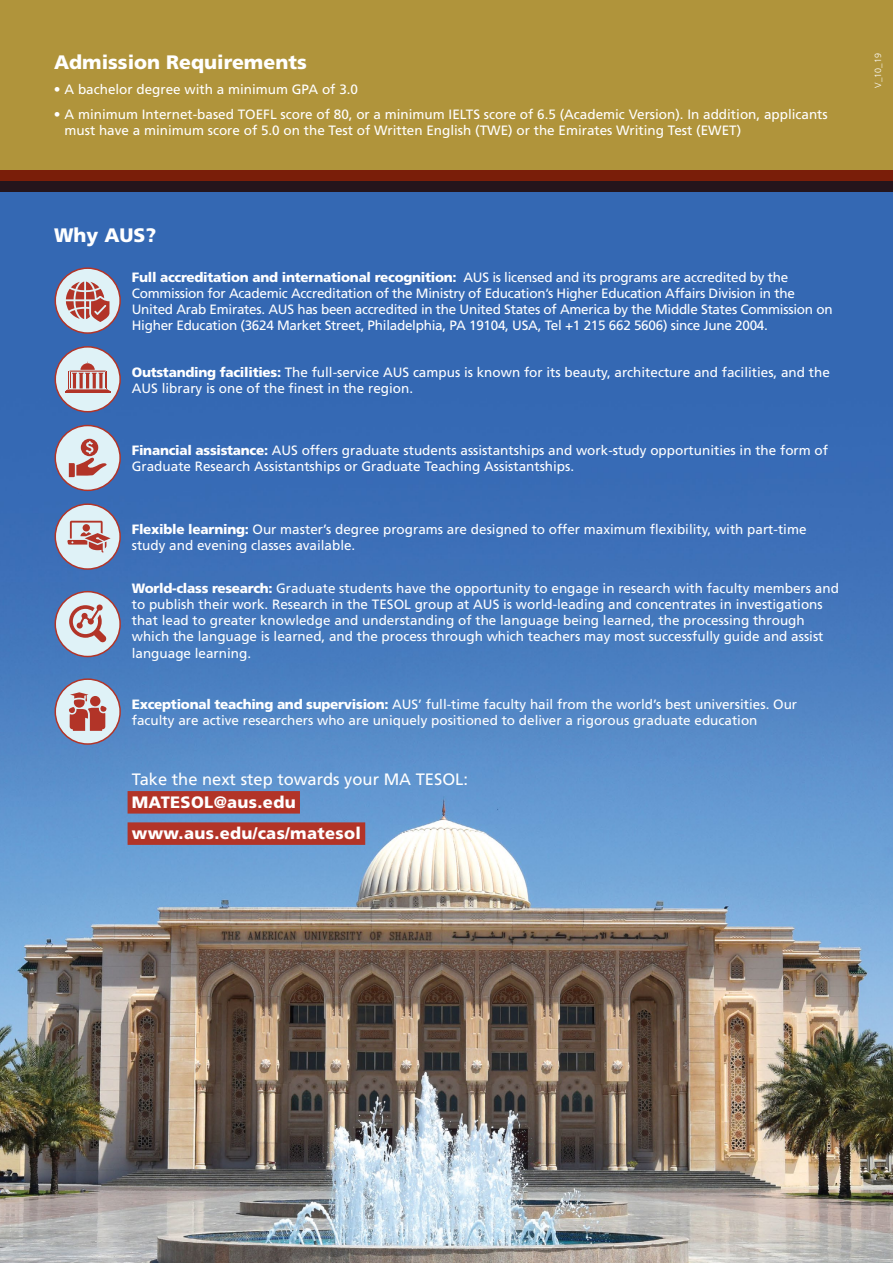
<style>
.page{position:relative;width:893px;height:1263px;background:#fff}
.page>*{position:absolute;margin:0;border:0;box-sizing:border-box;transform-origin:0 0}
.t1{font:900 19.5px "Frutiger";color:#fff}
.t2{font:900 16.5px/31.3px "Frutiger";letter-spacing:.02em;color:#fff}
.t3{font:16.5px "Frutiger";color:#fff}
.t4{font:13.5px/16.2px "Frutiger";color:#fff}
.t5{font:13.5px/16.2px "Frutiger";letter-spacing:-.02em;color:#fff}
.t6{font:300 9px "Frutiger";color:#fff}
.s1{font-weight:900}
</style>
<div class="page">
<img style="left:0;top:191px;width:893px;height:1072px">
<div style="left:0;top:0;width:893px;height:181px;background:#b0943b"></div>
<div style="left:128px;top:791px;width:172px;height:22px;background:#b23428"></div>
<div style="left:128px;top:822px;width:237px;height:23px;background:#b23428"></div>
<svg style="left:0;top:170px;width:893px;height:21px;background:#511912"></svg>
<div style="left:55px;top:268px;width:65px;height:65px;background:#dff2f7;border-radius:50%"></div>
<div style="left:55px;top:267px;width:66px;height:67px;border:2px solid #b23428;border-radius:50%"></div>
<svg style="left:66px;top:282px;width:43px;height:40px"></svg>
<div style="left:55px;top:347px;width:65px;height:65px;background:#dff2f7;border-radius:50%"></div>
<div style="left:55px;top:346px;width:66px;height:66px;border:2px solid #b23428;border-radius:50%"></div>
<hr style="left:65px;top:392px;width:46px;height:1px;background:#b23428">
<svg style="left:66px;top:361px;width:43px;height:31px"></svg>
<div style="left:55px;top:425px;width:65px;height:65px;background:#dff2f7;border-radius:50%"></div>
<div style="left:55px;top:425px;width:66px;height:66px;border:2px solid #b23428;border-radius:50%"></div>
<svg style="left:69px;top:439px;width:38px;height:38px"></svg>
<div style="left:55px;top:504px;width:65px;height:65px;background:#dff2f7;border-radius:50%"></div>
<div style="left:55px;top:503px;width:66px;height:67px;border:2px solid #b23428;border-radius:50%"></div>
<svg style="left:67px;top:521px;width:44px;height:31px"></svg>
<div style="left:55px;top:592px;width:65px;height:64px;background:#dff2f7;border-radius:50%"></div>
<div style="left:55px;top:591px;width:66px;height:66px;border:2px solid #b23428;border-radius:50%"></div>
<svg style="left:69px;top:604px;width:38px;height:38px"></svg>
<div style="left:55px;top:679px;width:65px;height:65px;background:#dff2f7;border-radius:50%"></div>
<div style="left:55px;top:678px;width:66px;height:67px;border:2px solid #b23428;border-radius:50%"></div>
<svg style="left:69px;top:692px;width:38px;height:39px"></svg>
<div style="left:90px;top:696px;width:10px;height:10px;background:#b23428;border-radius:50%"></div>
<h1 class="t1" style="left:54px;top:51px;width:254px">Admission Requirements</h1>
<p class="t4" style="left:54px;top:81px;width:306px">• A bachelor degree with a minimum GPA of 3.0</p>
<p class="t4" style="left:64px;top:106px;width:765px;text-indent:-11px">• A minimum Internet-based TOEFL score of 80, or a minimum IELTS score of 6.5 (Academic Version). In addition, applicants must have a minimum score of 5.0 on the Test of Written English (TWE) or the Emirates Writing Test (EWET)</p>
<h1 class="t1" style="left:54px;top:223px;width:104px">Why AUS?</h1>
<p class="t5" style="left:132px;top:269px;width:702px"><span class="s1">Full accreditation and international recognition:</span> AUS is licensed and its programs are accredited by the Commission for Academic Accreditation of the Ministry of Education’s Higher Education Affairs Division in the United Arab Emirates. AUS has been accredited in the United States of America by the Middle States Commission on Higher Education (3624 Market Street, Philadelphia, PA 19104, USA, Tel +1 215 662 5606) since June 2004.</p>
<p class="t4" style="left:132px;top:364px;width:700px"><span class="s1">Outstanding facilities:</span> The full-service AUS campus is known for its beauty, architecture and facilities, and the<br>AUS library is one of the finest in the region.</p>
<p class="t4" style="left:132px;top:442px;width:698px"><span class="s1">Financial assistance:</span> AUS offers graduate students assistantships and work-study opportunities in the form of<br>Graduate Research Assistantships or Graduate Teaching Assistantships.</p>
<p class="t4" style="left:132px;top:521px;width:676px"><span class="s1">Flexible learning:</span> Our master’s degree programs are designed to offer maximum flexibility, with part-time study and evening classes available.</p>
<p class="t4" style="left:132px;top:580px;width:709px"><span class="s1">World-class research:</span> Graduate students have the opportunity to engage in research with faculty members and to publish their work. Research in the TESOL group at AUS is world-leading and concentrates in investigations that lead to greater knowledge and understanding of the language being learned, the processing through which the language is learned, and the process through which teachers may most successfully guide and assist language learning.</p>
<p class="t4" style="left:132px;top:696px;width:667px"><span class="s1">Exceptional teaching and supervision:</span> AUS’ full-time faculty hail from the world’s best universities. Our faculty are active researchers who are uniquely positioned to deliver a rigorous graduate education</p>
<p class="t3" style="left:132px;top:770px;width:338px">Take the next step towards your MA TESOL:</p>
<p class="t2" style="left:132px;top:787px;width:231px">MATESOL@aus.edu www.aus.edu/cas/matesol</p>
<p class="t6" style="left:873px;top:88px;width:36px;rotate:-90deg">V_10_19</p>
</div>
